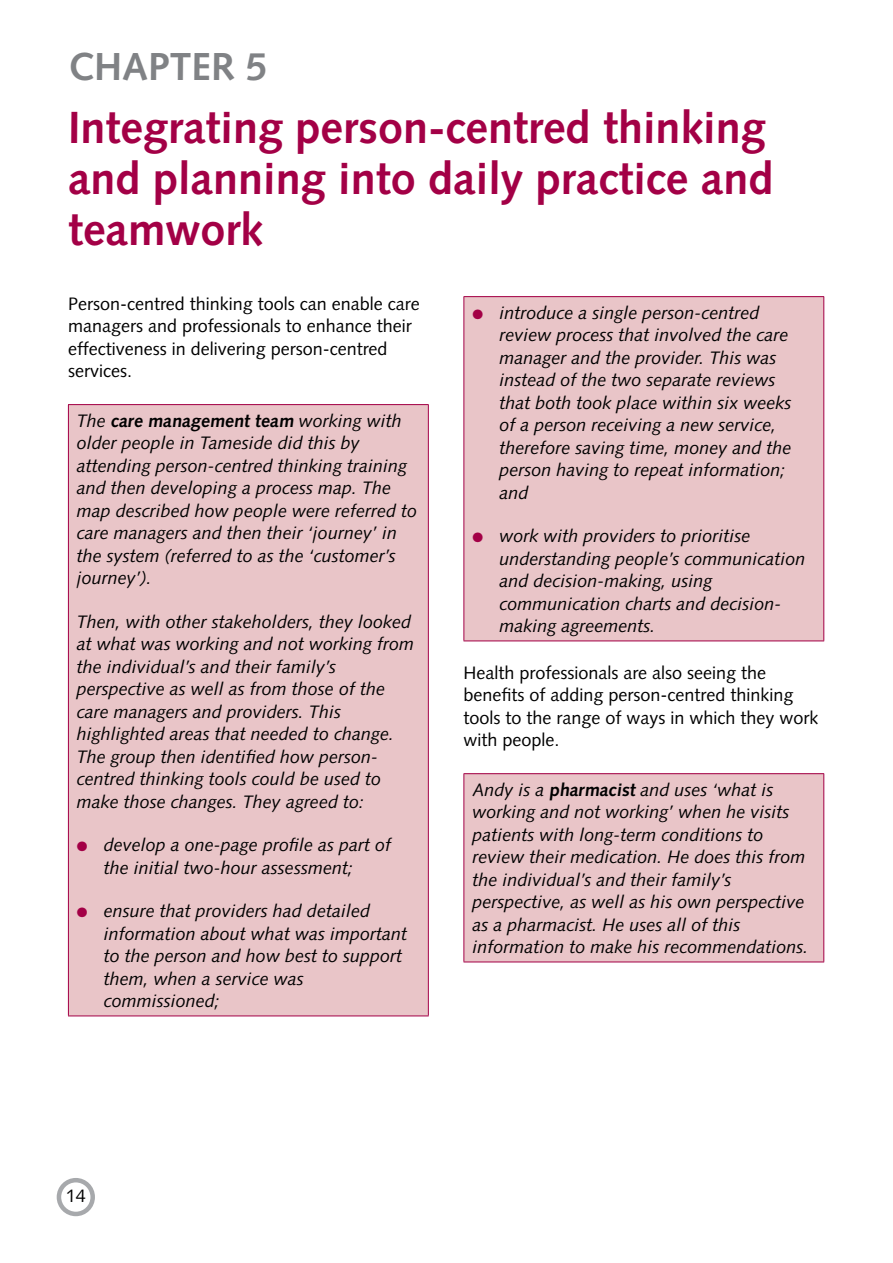
<style>
.page{position:relative;width:893px;height:1263px;background:#fff}
.page>*{position:absolute;margin:0;border:0;box-sizing:border-box;transform-origin:0 0}
.t1{font:700 45px/51px "Syntax";color:#a30046}
.t2{font:700 39px "Syntax";color:#808285}
.t3{font:18.15px "Syntax";color:#000}
.t4{font:italic 18px/22.5px "Syntax";color:#000}
.t5{font:18px/22.5px "Syntax";color:#000}
.s1{font-weight:700}
.s2{color:#a30046}
</style>
<div class="page">
<div style="left:57px;top:1178px;width:38px;height:38px;border:4px solid #a7a9ac;border-radius:50%"></div>
<div style="left:68px;top:405px;width:360px;height:611px;background:#e9c5c8"></div>
<div style="left:464px;top:297px;width:360px;height:344px;background:#e9c5c8"></div>
<div style="left:464px;top:774px;width:360px;height:188px;background:#e9c5c8"></div>
<hr style="left:68px;top:404px;width:361px;height:1px;background:#a30046">
<hr style="left:68px;top:405px;width:1px;height:610px;background:#a30046">
<hr style="left:428px;top:405px;width:1px;height:610px;background:#a30046">
<hr style="left:68px;top:1015px;width:361px;height:1px;background:#a30046">
<hr style="left:463px;top:296px;width:361px;height:1px;background:#a30046">
<hr style="left:463px;top:297px;width:1px;height:343px;background:#a30046">
<hr style="left:823px;top:297px;width:1px;height:343px;background:#a30046">
<hr style="left:463px;top:640px;width:361px;height:1px;background:#a30046">
<hr style="left:463px;top:773px;width:361px;height:1px;background:#a30046">
<hr style="left:463px;top:774px;width:1px;height:187px;background:#a30046">
<hr style="left:823px;top:774px;width:1px;height:187px;background:#a30046">
<hr style="left:463px;top:961px;width:361px;height:1px;background:#a30046">
<p class="t2" style="left:68px;top:45px;width:201px">CHAPTER 5</p>
<h1 class="t1" style="left:68px;top:102px;width:707px">Integrating person-centred thinking and planning into daily practice and teamwork</h1>
<p class="t5" style="left:68px;top:292px;width:353px">Person-centred thinking tools can enable care managers and professionals to enhance their effectiveness in delivering person-centred services.</p>
<p class="t4" style="left:77px;top:409px;width:342px">The <span class="s1">care management team</span> working with older people in Tameside did this by attending person‑centred thinking training and then developing a process map. The map described how people were referred to care managers and then their ‘journey’ in the system (referred to as the ‘customer’s journey’).</p>
<p class="t4" style="left:77px;top:610px;width:339px">Then, with other stakeholders, they looked at what was working and not working from the individual’s and their family’s perspective as well as from those of the care managers and providers. This highlighted areas that needed to change.<br>The group then identified how person‑ centred thinking tools could be used to make those changes. They agreed to:</p>
<p class="t4" style="left:104px;top:834px;width:289px;text-indent:-27px"><span class="s2">●●</span> develop a one‑page profile as part of the initial two‑hour assessment;</p>
<p class="t4" style="left:77px;top:900px;width:295px"><span class="s2">●●</span> ensure that providers had detailed</p>
<p class="t4" style="left:104px;top:922px;width:305px">information about what was important</p>
<p class="t4" style="left:104px;top:945px;width:300px">to the person and how best to support</p>
<p class="t4" style="left:104px;top:967px;width:202px">them, when a service was</p>
<p class="t4" style="left:104px;top:990px;width:118px">commissioned;</p>
<p class="t4" style="left:499px;top:301px;width:294px;text-indent:-27px"><span class="s2">●●</span> introduce a single person‑centred review process that involved the care manager and the provider. This was instead of the two separate reviews that both took place within six weeks of a person receiving a new service, therefore saving time, money and the person having to repeat information; and</p>
<p class="t4" style="left:499px;top:525px;width:308px;text-indent:-27px"><span class="s2">●●</span> work with providers to prioritise understanding people’s communication and decision‑making, using communication charts and decision‑ making agreements.</p>
<p class="t5" style="left:463px;top:661px;width:357px">Health professionals are also seeing the benefits of adding person-centred thinking tools to the range of ways in which they work with people.</p>
<p class="t4" style="left:472px;top:778px;width:338px">Andy is a <span class="s1">pharmacist</span> and uses ‘what is working and not working’ when he visits patients with long‑term conditions to review their medication. He does this from the individual’s and their family’s perspective, as well as his own perspective as a pharmacist. He uses all of this information to make his recommendations.</p>
<p class="t3" style="left:66px;top:1185px;width:22px">14</p>
</div>
